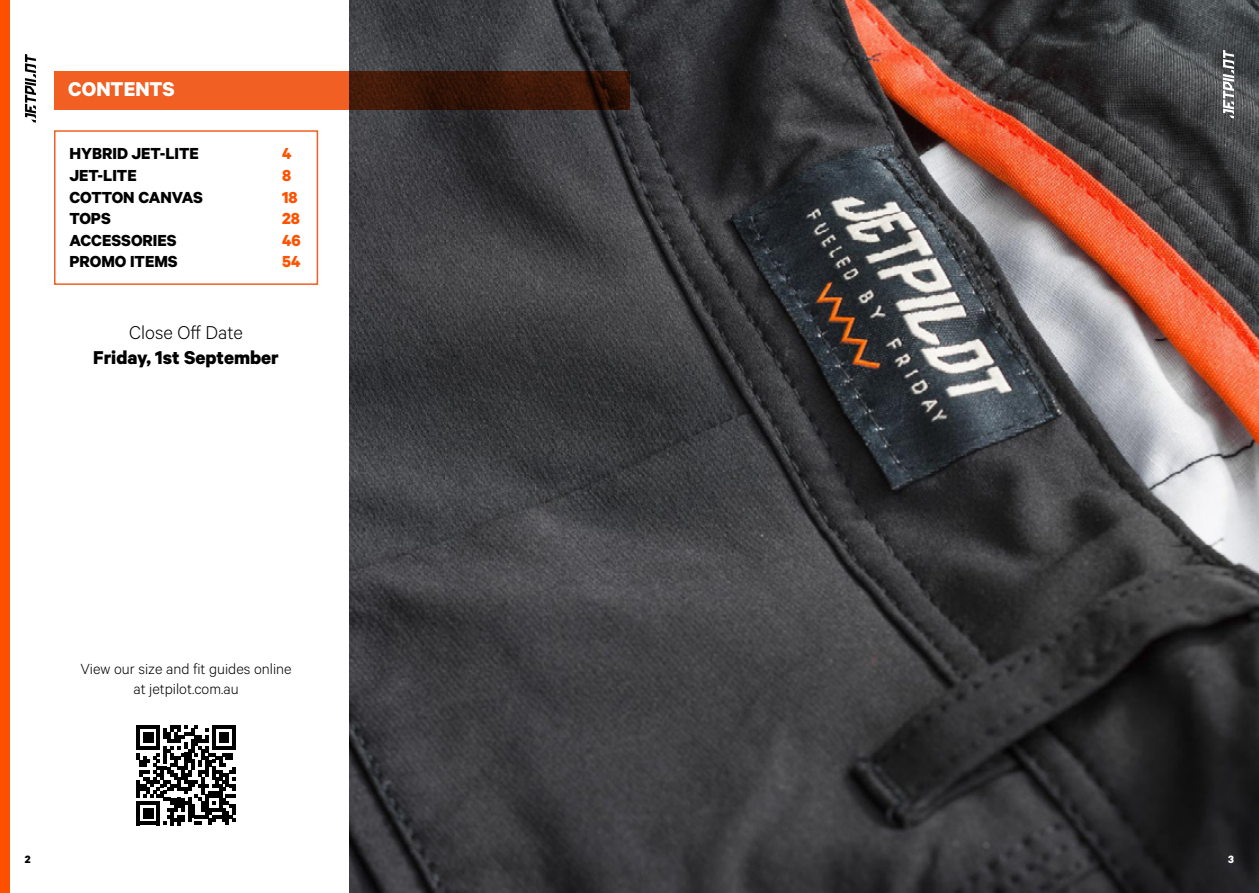
<style>
.page{position:relative;width:1259px;height:893px;background:#fff}
.page>*{position:absolute;margin:0;border:0;box-sizing:border-box;transform-origin:0 0}
.t1{font:700 22.5px "Calibre";color:#fff}
.t2{font:700 20.85px "Calibre";color:#000}
.t3{font:300 20.85px "Calibre";color:#000}
.t4{font:700 18px "Calibre";color:#000}
.t5{font:700 18px "Calibre";color:#ff5200}
.t6{font:300 16.5px/19.8px "Calibre";color:#000;text-align:center}
.t7{font:700 12px "Calibre";color:#000}
.t8{font:700 12px "Calibre";color:#fff}
</style>
<div class="page">
<img style="left:350px;top:0;width:909px;height:893px">
<svg style="left:54px;top:72px;width:575px;height:38px;fill:#f15f22"></svg>
<div style="left:54px;top:130px;width:264px;height:155px;border:2px solid #f15f22"></div>
<svg style="left:136px;top:725px;width:100px;height:100px"></svg>
<svg style="left:1223px;top:50px;width:11px;height:68px"></svg>
<svg style="left:25px;top:54px;width:11px;height:69px"></svg>
<div style="left:0;top:0;width:9px;height:893px;background:#fc5000"></div>
<p class="t1" style="left:68px;top:75px;width:108px">CONTENTS</p>
<p class="t4" style="left:69px;top:143px;width:131px">HYBRID JET-LITE</p>
<p class="t5" style="left:282px;top:143px;width:11px">4</p>
<p class="t4" style="left:69px;top:164px;width:69px">JET-LITE</p>
<p class="t5" style="left:282px;top:164px;width:11px">8</p>
<p class="t4" style="left:69px;top:186px;width:135px">COTTON CANVAS</p>
<p class="t5" style="left:282px;top:186px;width:17px">18</p>
<p class="t4" style="left:69px;top:208px;width:43px">TOPS</p>
<p class="t5" style="left:282px;top:208px;width:19px">28</p>
<p class="t4" style="left:69px;top:229px;width:109px">ACCESSORIES</p>
<p class="t5" style="left:282px;top:229px;width:20px">46</p>
<p class="t4" style="left:69px;top:251px;width:110px">PROMO ITEMS</p>
<p class="t5" style="left:282px;top:251px;width:20px">54</p>
<p class="t3" style="left:129px;top:320px;width:115px">Close Off Date</p>
<p class="t2" style="left:93px;top:345px;width:187px">Friday, 1st September</p>
<p class="t6" style="left:80px;top:658px;width:213px">View our size and fit guides online at jetpilot.com.au</p>
<p class="t7" style="left:25px;top:852px;width:7px">2</p>
<p class="t8" style="left:1228px;top:852px;width:7px">3</p>
</div>
